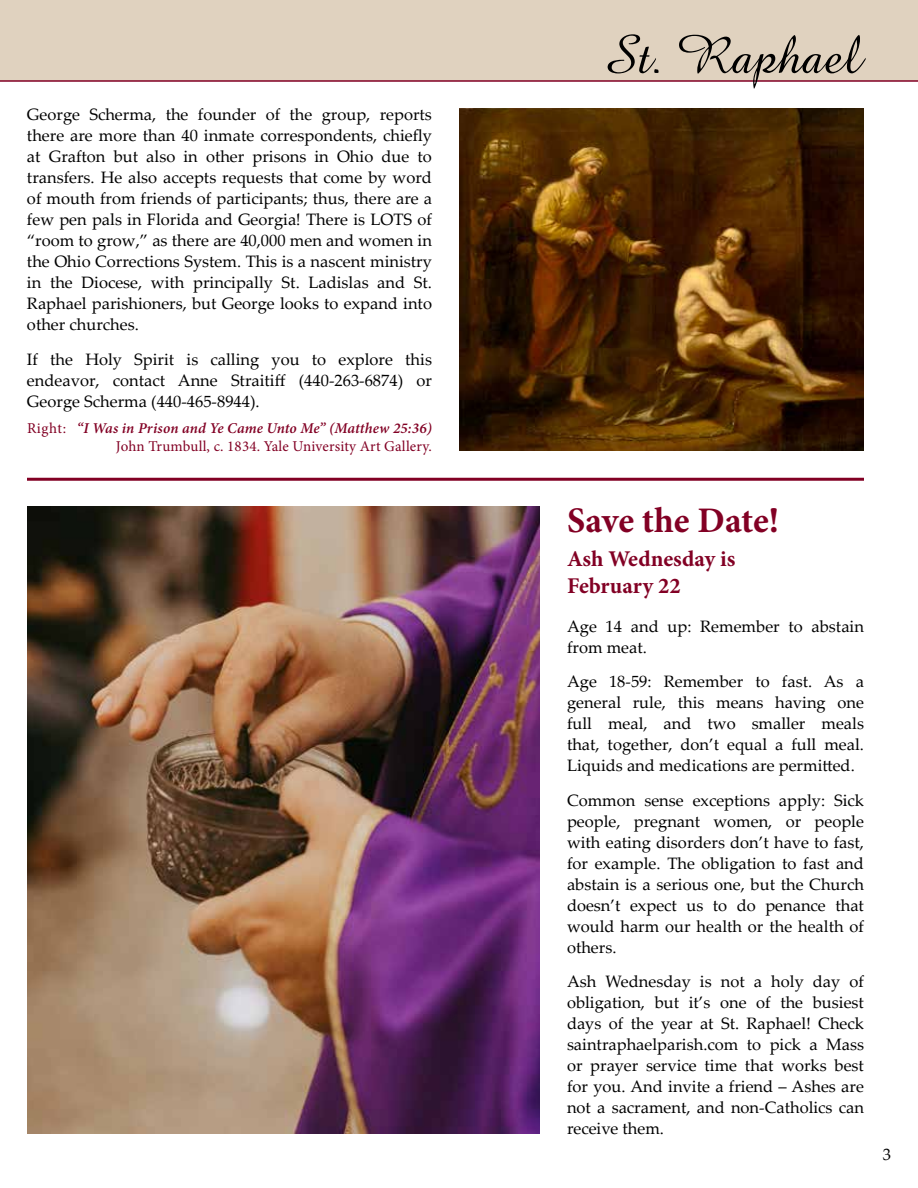
<style>
.page{position:relative;width:918px;height:1188px;background:#fff}
.page>*{position:absolute;margin:0;border:0;box-sizing:border-box;transform-origin:0 0}
.t1{font:55.5px "Amaze";color:#000}
.t2{font:700 36px "Minion Pro";color:#820024}
.t3{font:700 22.5px/27px "Minion Pro";color:#820024}
.t4{font:16.5px/21px "Palatino Linotype";color:#000;text-align:justify}
.t5{font:15px/18px "Minion Pro";letter-spacing:.01em;color:#820024;text-align:right}
.s1{font-weight:600;font-style:italic}
</style>
<div class="page">
<div style="left:0;top:0;width:918px;height:82px;background:#e0d2bf"></div>
<hr style="left:27px;top:478px;width:837px;height:3px;background:#820024">
<img style="left:459px;top:108px;width:405px;height:343px">
<img style="left:27px;top:506px;width:513px;height:628px">
<p class="t4" style="left:27px;top:103px;width:407px">George Scherma, the founder of the group, reports there are more than 40 inmate correspondents, chiefly at Grafton but also in other prisons in Ohio due to transfers. He also accepts requests that come by word of mouth from friends of participants; thus, there are a few pen pals in Florida and Georgia! There is LOTS of “room to grow,” as there are 40,000 men and women in the Ohio Corrections System. This is a nascent ministry in the Diocese, with principally St. Ladislas and St.<br>Raphael parishioners, but George looks to expand into other churches.</p>
<p class="t4" style="left:27px;top:348px;width:407px">If the Holy Spirit is calling you to explore this endeavor, contact Anne Straitiff (440-263-6874) or George Scherma (440-465-8944).</p>
<p class="t5" style="left:27px;top:419px;width:407px">Right: <span class="s1">“I Was in Prison and Ye Came Unto Me” (Matthew 25:36)<br></span>John Trumbull, c. 1834. Yale University Art Gallery.</p>
<h1 class="t1" style="left:602px;top:19px;width:261px">St. Raphael</h1>
<h2 class="t2" style="left:567px;top:496px;width:214px">Save the Date!</h2>
<h3 class="t3" style="left:567px;top:545px;width:170px">Ash Wednesday is<br>February 22</h3>
<p class="t4" style="left:567px;top:615px;width:299px">Age 14 and up: Remember to abstain from meat.</p>
<p class="t4" style="left:567px;top:670px;width:299px">Age 18-59: Remember to fast. As a general rule, this means having one full meal, and two smaller meals that, together, don’t equal a full meal.<br>Liquids and medications are permitted.</p>
<p class="t4" style="left:567px;top:789px;width:299px">Common sense exceptions apply: Sick people, pregnant women, or people with eating disorders don’t have to fast, for example. The obligation to fast and abstain is a serious one, but the Church doesn’t expect us to do penance that would harm our health or the health of others.</p>
<p class="t4" style="left:567px;top:970px;width:299px">Ash Wednesday is not a holy day of obligation, but it’s one of the busiest days of the year at St. Raphael! Check saintraphaelparish.com to pick a Mass or prayer service time that works best for you. And invite a friend – Ashes are not a sacrament, and non-Catholics can receive them.</p>
<p class="t4" style="left:883px;top:1143px;width:10px">3</p>
</div>
